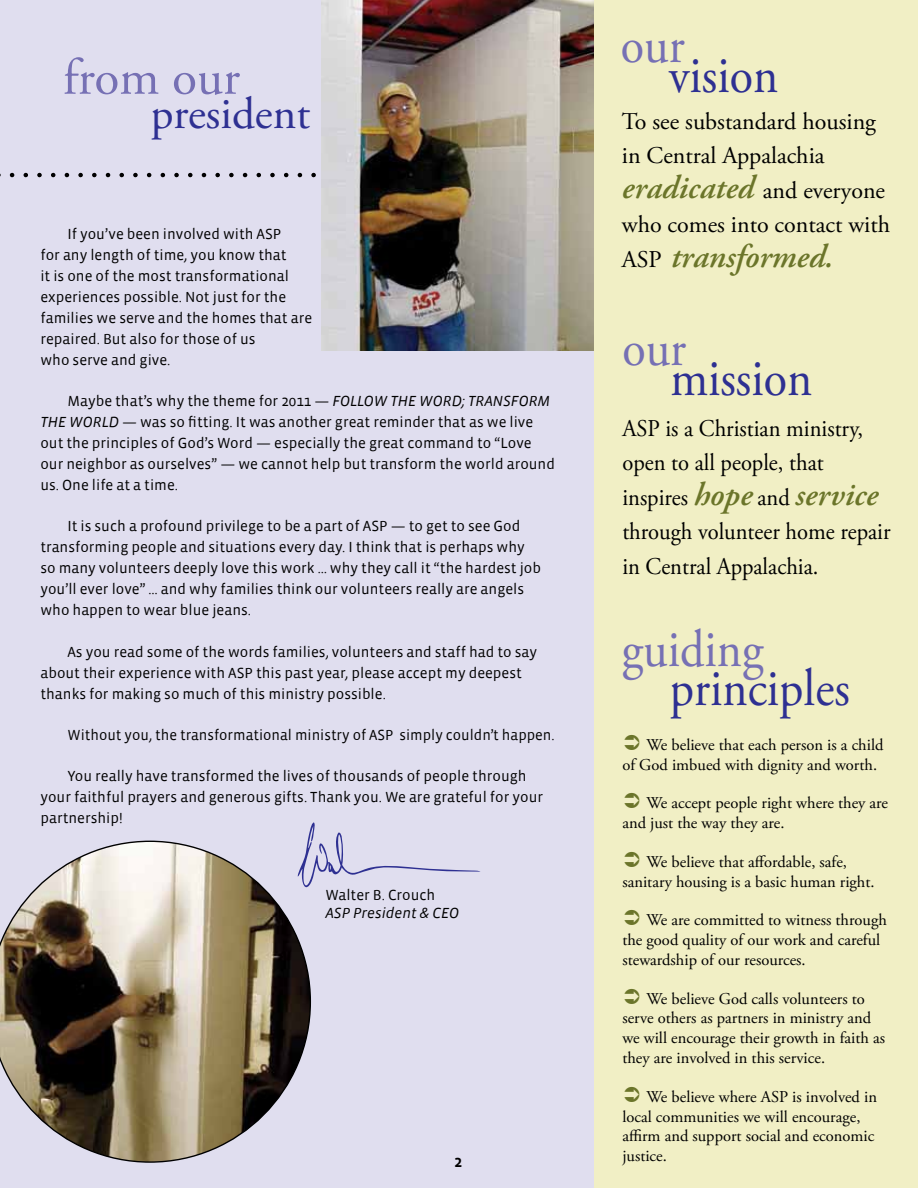
<style>
.page{position:relative;width:918px;height:1188px;background:#e0deef}
.page>*{position:absolute;margin:0;border:0;box-sizing:border-box;transform-origin:0 0}
.t1{font:52.8px "Adobe Garamond Pro";color:#2e3092;scale:.91 1}
.t2{font:52.8px "Adobe Garamond Pro";color:#7670b4;scale:.91 1}
.t3{font:51px "Adobe Garamond Pro";color:#7670b4}
.t4{font:45px "Adobe Garamond Pro";color:#2e3092}
.t5{font:italic 600 33px "Adobe Garamond Pro";color:#6b752a}
.t6{font:24px/34.5px "Adobe Garamond Pro";color:#000;scale:.94 1}
.t7{font:24px/34.5px "Adobe Garamond Pro";color:#000}
.t8{font:16.5px/19.8px "Adobe Garamond Pro";color:#000}
.t9{font:16.5px "Vista Sans Med";color:#000}
.t10{font:15px/21px "Vista Sans";color:#000}
.t11{font:italic 15px "Vista Sans";color:#000}
.s1{font-style:italic}
.s2{font-weight:600;font-style:italic;font-size:33px;color:#6b752a}
.s3{font-weight:400;font-style:normal;font-size:24px;color:#000}
</style>
<div class="page">
<svg style="left:0;top:173px;width:322px;height:4px"></svg>
<img style="left:322px;top:0;width:272px;height:350px">
<div style="left:594px;top:0;width:324px;height:1188px;background:#f1efc5"></div>
<svg style="left:0;top:841px;width:311px;height:322px"></svg>
<svg style="left:297px;top:822px;width:184px;height:71px"></svg>
<h2 class="t3" style="left:63px;top:47px;width:178px">from our</h2>
<h3 class="t4" style="left:151px;top:87px;width:161px">president</h3>
<p class="t10" style="left:40px;top:224px;width:273px;text-indent:27px">If you’ve been involved with ASP<br>for any length of time, you know that<br>it is one of the most transformational experiences possible. Not just for the families we serve and the homes that are repaired. But also for those of us<br>who serve and give.</p>
<p class="t10" style="left:40px;top:391px;width:516px;text-indent:27px">Maybe that’s why the theme for 2011 — <span class="s1">FOLLOW THE WORD; TRANSFORM THE WORLD</span> — was so fitting. It was another great reminder that as we live out the principles of God’s Word — especially the great command to “Love our neighbor as ourselves” — we cannot help but transform the world around us. One life at a time.</p>
<p class="t10" style="left:40px;top:516px;width:502px;text-indent:27px">It is such a profound privilege to be a part of ASP — to get to see God transforming people and situations every day. I think that is perhaps why so many volunteers deeply love this work … why they call it “the hardest job you’ll ever love” … and why families think our volunteers really are angels who happen to wear blue jeans.</p>
<p class="t10" style="left:40px;top:641px;width:498px;text-indent:27px">As you read some of the words families, volunteers and staff had to say about their experience with ASP this past year, please accept my deepest thanks for making so much of this ministry possible.</p>
<p class="t10" style="left:67px;top:725px;width:489px">Without you, the transformational ministry of ASP simply couldn’t happen.</p>
<p class="t10" style="left:40px;top:766px;width:504px;text-indent:27px">You really have transformed the lives of thousands of people through your faithful prayers and generous gifts. Thank you. We are grateful for your partnership!</p>
<p class="t10" style="left:325px;top:884px;width:111px">Walter B. Crouch</p>
<p class="t11" style="left:325px;top:905px;width:135px">ASP President &amp; CEO</p>
<p class="t9" style="left:454px;top:1153px;width:10px">2</p>
<h1 class="t2" style="left:621px;top:13px;width:72px">our</h1>
<h1 class="t1" style="left:669px;top:43px;width:122px">vision</h1>
<h3 class="t7" style="left:622px;top:105px;width:270px">To see substandard housing in Central Appalachia <span class="s2">eradicated</span> and everyone who comes into contact with</h3>
<h3 class="t5" style="left:622px;top:237px;width:213px"><span class="s3">ASP</span> transformed.</h3>
<h1 class="t2" style="left:622px;top:317px;width:72px">our</h1>
<h1 class="t1" style="left:670px;top:347px;width:158px">mission</h1>
<h3 class="t6" style="left:622px;top:412px;width:287px">ASP is a Christian ministry, open to all people, that inspires <span class="s2">hope</span> and <span class="s2">service </span>through volunteer home repair in Central Appalachia.</h3>
<h1 class="t2" style="left:622px;top:618px;width:157px">guiding</h1>
<h1 class="t1" style="left:670px;top:657px;width:199px">principles</h1>
<p class="t8" style="left:622px;top:735px;width:263px;text-indent:24px">We believe that each person is a child of God imbued with dignity and worth.</p>
<p class="t8" style="left:622px;top:794px;width:267px;text-indent:24px">We accept people right where they are and just the way they are.</p>
<p class="t8" style="left:622px;top:852px;width:254px;text-align:center">We believe that affordable, safe, sanitary housing is a basic human right.</p>
<p class="t8" style="left:622px;top:911px;width:266px;text-indent:24px">We are committed to witness through the good quality of our work and careful stewardship of our resources.</p>
<p class="t8" style="left:622px;top:989px;width:264px;text-indent:24px">We believe God calls volunteers to serve others as partners in ministry and we will encourage their growth in faith as they are involved in this service.</p>
<p class="t8" style="left:622px;top:1087px;width:256px;text-indent:24px">We believe where ASP is involved in local communities we will encourage, affirm and support social and economic justice.</p>
</div>
